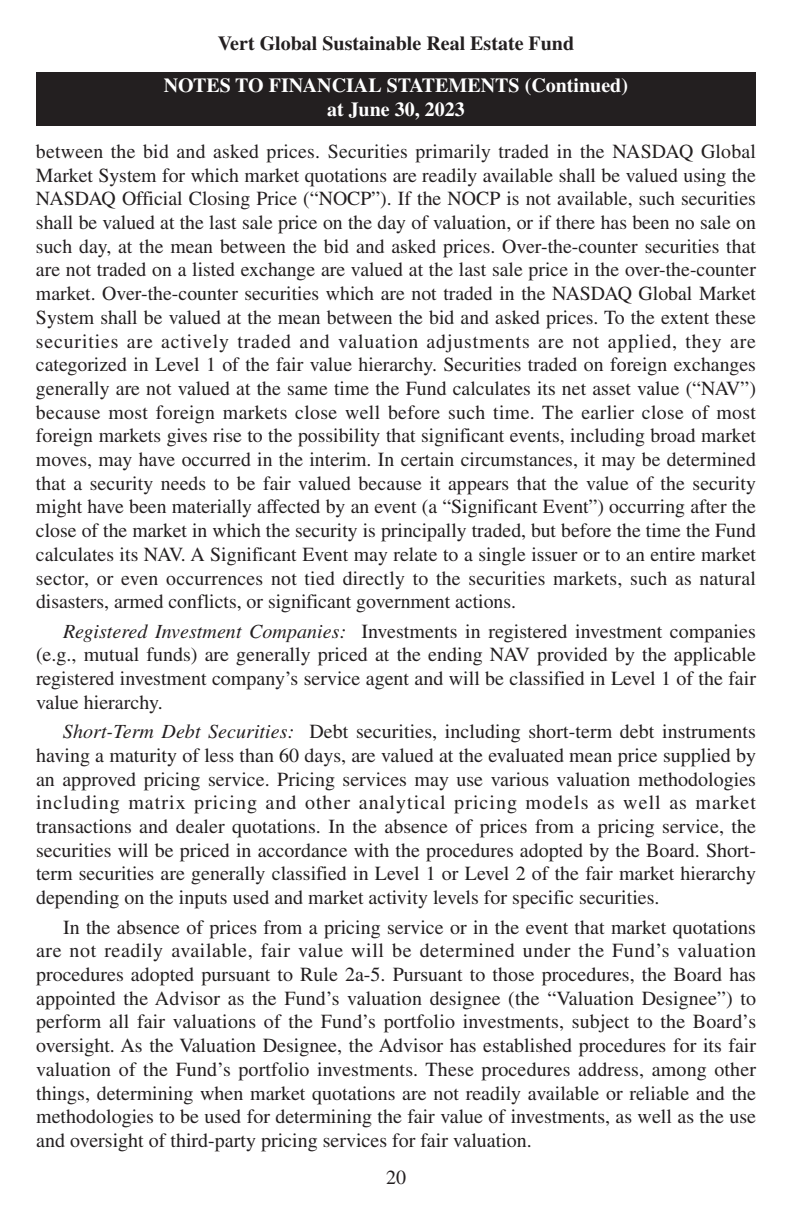
<style>
.page{position:relative;width:792px;height:1224px;background:#fff}
.page>*{position:absolute;margin:0;border:0;box-sizing:border-box;transform-origin:0 0}
.t1{font:20px/23.8px "Times";color:#231f20;text-align:justify}
.t2{font:700 20px/24px "Times";color:#fff;text-align:center}
.t3{font:700 20px "Times";color:#231f20}
.s1{font-style:italic}
</style>
<div class="page">
<div style="left:36px;top:72px;width:720px;height:54px;background:#231f20"></div>
<p class="t3" style="left:218px;top:36px;width:358px">Vert Global Sustainable Real Estate Fund</p>
<p class="t2" style="left:164px;top:75px;width:466px">NOTES TO FINANCIAL STATEMENTS (Continued) at June 30, 2023</p>
<p class="t1" style="left:36px;top:141px;width:722px">between the bid and asked prices. Securities primarily traded in the NASDAQ Global Market System for which market quotations are readily available shall be valued using the NASDAQ Official Closing Price (“NOCP”). If the NOCP is not available, such securities shall be valued at the last sale price on the day of valuation, or if there has been no sale on such day, at the mean between the bid and asked prices. Over-the-counter securities that are not traded on a listed exchange are valued at the last sale price in the over-the-counter market. Over-the-counter securities which are not traded in the NASDAQ Global Market System shall be valued at the mean between the bid and asked prices. To the extent these securities are actively traded and valuation adjustments are not applied, they are categorized in Level 1 of the fair value hierarchy. Securities traded on foreign exchanges generally are not valued at the same time the Fund calculates its net asset value (“NAV”) because most foreign markets close well before such time. The earlier close of most foreign markets gives rise to the possibility that significant events, including broad market moves, may have occurred in the interim. In certain circumstances, it may be determined that a security needs to be fair valued because it appears that the value of the security might have been materially affected by an event (a “Significant Event”) occurring after the close of the market in which the security is principally traded, but before the time the Fund calculates its NAV. A Significant Event may relate to a single issuer or to an entire market sector, or even occurrences not tied directly to the securities markets, such as natural disasters, armed conflicts, or significant government actions.</p>
<p class="t1" style="left:36px;top:621px;width:721px;text-indent:27px"><span class="s1">Registered Investment Companies:</span> Investments in registered investment companies (e.g., mutual funds) are generally priced at the ending NAV provided by the applicable registered investment company’s service agent and will be classified in Level 1 of the fair value hierarchy.</p>
<p class="t1" style="left:36px;top:722px;width:722px;text-indent:27px"><span class="s1">Short-Term Debt Securities:</span> Debt securities, including short-term debt instruments having a maturity of less than 60 days, are valued at the evaluated mean price supplied by an approved pricing service. Pricing services may use various valuation methodologies including matrix pricing and other analytical pricing models as well as market transactions and dealer quotations. In the absence of prices from a pricing service, the securities will be priced in accordance with the procedures adopted by the Board. Short&shy;term securities are generally classified in Level 1 or Level 2 of the fair market hierarchy depending on the inputs used and market activity levels for specific securities.</p>
<p class="t1" style="left:36px;top:917px;width:722px;text-indent:27px">In the absence of prices from a pricing service or in the event that market quotations are not readily available, fair value will be determined under the Fund’s valuation procedures adopted pursuant to Rule 2a-5. Pursuant to those procedures, the Board has appointed the Advisor as the Fund’s valuation designee (the “Valuation Designee”) to perform all fair valuations of the Fund’s portfolio investments, subject to the Board’s oversight. As the Valuation Designee, the Advisor has established procedures for its fair valuation of the Fund’s portfolio investments. These procedures address, among other things, determining when market quotations are not readily available or reliable and the methodologies to be used for determining the fair value of investments, as well as the use and oversight of third-party pricing services for fair valuation.</p>
<p class="t1" style="left:386px;top:1167px;width:21px">20</p>
</div>
